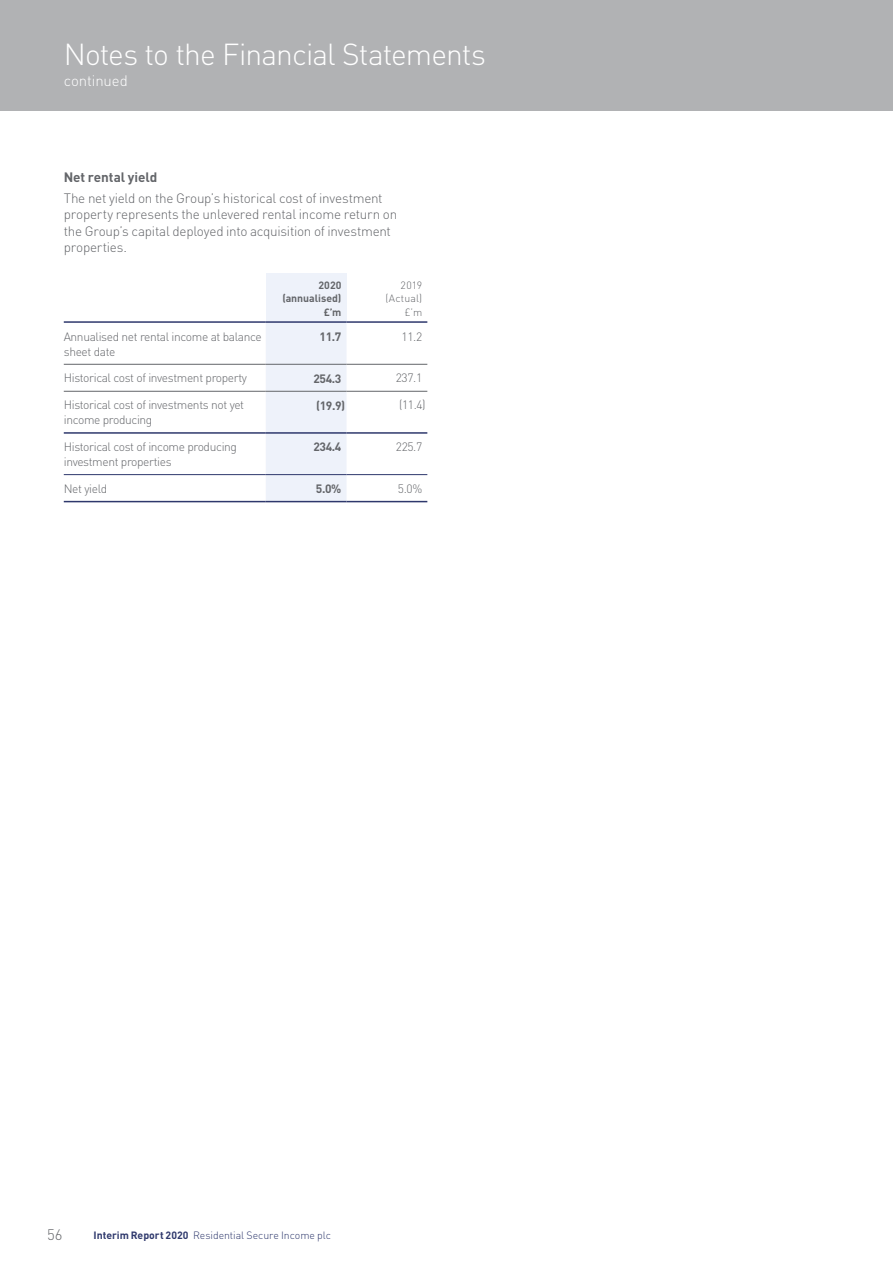
<style>
.page{position:relative;width:893px;height:1263px;background:#fff}
.page>*{position:absolute;margin:0;border:0;box-sizing:border-box;transform-origin:0 0}
.t1{font:300 30px "DIN";letter-spacing:-.03em;color:#fff}
.t2{font:300 15px "DIN";letter-spacing:-.005em;color:#fff}
.t3{font:300 15px "DIN";color:#636569}
.t4{font:300 13.5px/16.5px "DIN";letter-spacing:-.02em;color:#636569}
.t5{font:700 13.5px "DIN";letter-spacing:-.01em;color:#636569}
.t6{font:300 12px/15px "DIN";letter-spacing:-.03em;color:#636569}
.t7{font:700 12px "DIN";letter-spacing:-.03em;color:#636569}
.t8{font:300 10.5px "DIN";letter-spacing:-.005em;color:#2e386c}
.t9{font:700 10.5px/13.5px "DIN";color:#636569;text-align:right}
.t10{font:300 10.5px/13.5px "DIN";letter-spacing:.01em;color:#636569;text-align:right}
.s1{font-weight:700}
</style>
<div class="page">
<div style="left:0;top:0;width:893px;height:111px;background:#b1b2b4"></div>
<div style="left:266px;top:274px;width:81px;height:48px;background:#eef2fa"></div>
<div style="left:266px;top:323px;width:81px;height:178px;background:#eef2fa"></div>
<hr style="left:64px;top:364px;width:202px;height:1px;background:#636569">
<hr style="left:266px;top:364px;width:81px;height:1px;background:#636569">
<hr style="left:347px;top:364px;width:80px;height:1px;background:#636569">
<hr style="left:64px;top:391px;width:202px;height:1px;background:#636569">
<hr style="left:266px;top:391px;width:81px;height:1px;background:#636569">
<hr style="left:347px;top:391px;width:80px;height:1px;background:#636569">
<hr style="left:64px;top:432px;width:202px;height:2px;background:#2e386c">
<hr style="left:266px;top:432px;width:81px;height:2px;background:#2e386c">
<hr style="left:347px;top:432px;width:80px;height:2px;background:#2e386c">
<hr style="left:64px;top:501px;width:202px;height:1px;background:#2e386c">
<hr style="left:266px;top:501px;width:81px;height:1px;background:#2e386c">
<hr style="left:64px;top:474px;width:202px;height:1px;background:#2e386c">
<hr style="left:266px;top:474px;width:81px;height:1px;background:#2e386c">
<hr style="left:347px;top:474px;width:80px;height:1px;background:#2e386c">
<hr style="left:347px;top:501px;width:80px;height:1px;background:#2e386c">
<hr style="left:64px;top:321px;width:202px;height:2px;background:#2e386c">
<hr style="left:266px;top:321px;width:81px;height:2px;background:#2e386c">
<hr style="left:347px;top:321px;width:80px;height:2px;background:#2e386c">
<h1 class="t1" style="left:64px;top:35px;width:424px">Notes to the Financial Statements</h1>
<p class="t2" style="left:64px;top:71px;width:66px">continued</p>
<p class="t5" style="left:64px;top:168px;width:95px">Net rental yield</p>
<p class="t4" style="left:64px;top:190px;width:335px">The net yield on the Group’s historical cost of investment property represents the unlevered rental income return on the Group’s capital deployed into acquisition of investment properties.</p>
<p class="t9" style="left:282px;top:278px;width:61px">2020 (annualised) £’m</p>
<p class="t10" style="left:385px;top:278px;width:38px">2019 (Actual) £’m</p>
<p class="t6" style="left:64px;top:329px;width:200px">Annualised net rental income at balance sheet date</p>
<p class="t7" style="left:320px;top:329px;width:23px">11.7</p>
<p class="t6" style="left:402px;top:329px;width:22px">11.2</p>
<p class="t6" style="left:64px;top:370px;width:185px">Historical cost of investment property</p>
<p class="t7" style="left:313px;top:371px;width:30px">254.3</p>
<p class="t6" style="left:396px;top:370px;width:28px">237.1</p>
<p class="t6" style="left:64px;top:397px;width:182px">Historical cost of investments not yet income producing</p>
<p class="t7" style="left:316px;top:398px;width:31px">(19.9)</p>
<p class="t6" style="left:399px;top:397px;width:28px">(11.4)</p>
<p class="t6" style="left:64px;top:439px;width:175px">Historical cost of income producing investment properties</p>
<p class="t7" style="left:313px;top:439px;width:30px">234.4</p>
<p class="t6" style="left:396px;top:439px;width:28px">225.7</p>
<p class="t6" style="left:64px;top:481px;width:45px">Net yield</p>
<p class="t7" style="left:316px;top:481px;width:27px">5.0%</p>
<p class="t6" style="left:398px;top:481px;width:26px">5.0%</p>
<p class="t3" style="left:47px;top:1225px;width:17px">56</p>
<p class="t8" style="left:94px;top:1228px;width:239px"><span class="s1">Interim Report 2020</span> Residential Secure Income plc</p>
</div>
